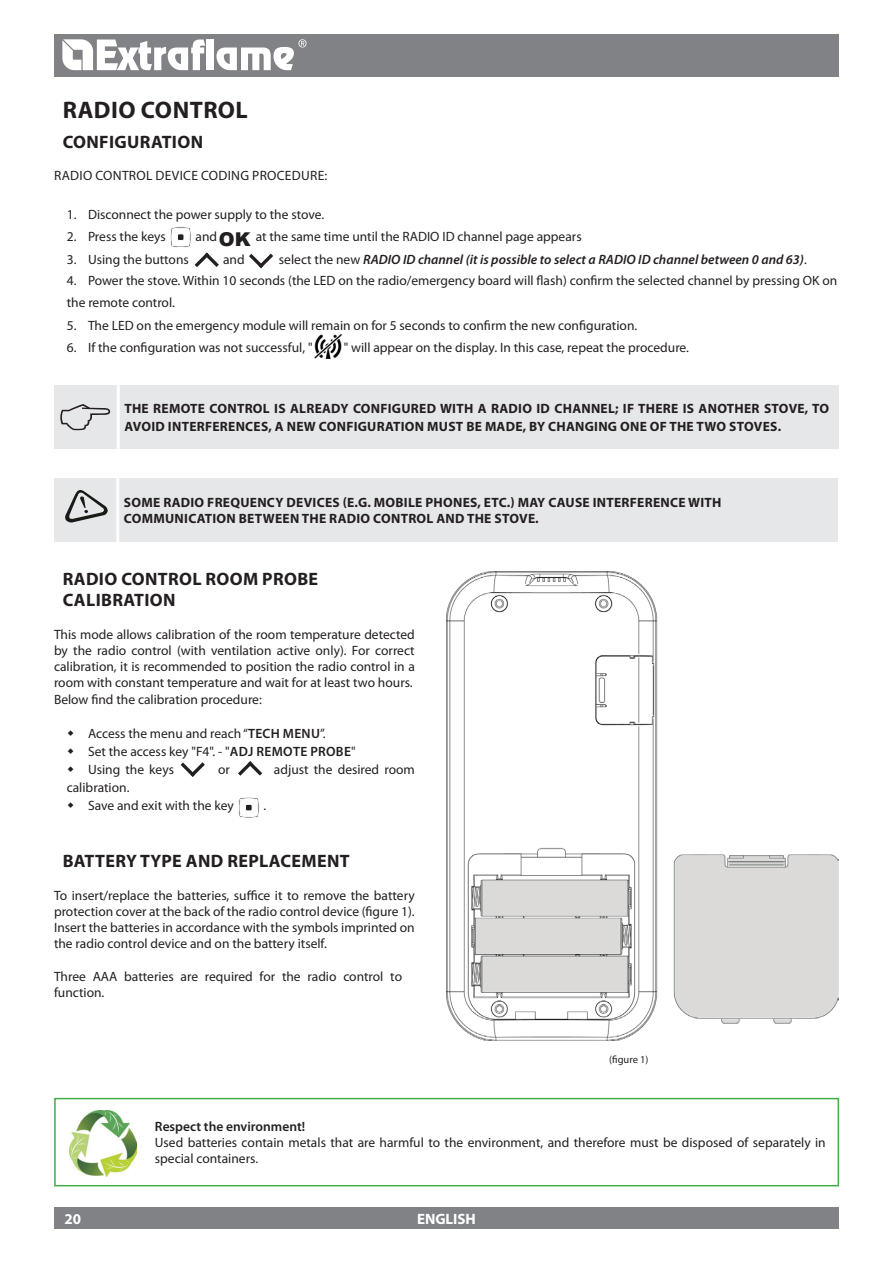
<style>
.page{position:relative;width:893px;height:1263px;background:#fff}
.page>*{position:absolute;margin:0;border:0;box-sizing:border-box;transform-origin:0 0}
.t1{font:700 24px "Myriad Pro";letter-spacing:.02em;color:#231f20}
.t2{font:700 18px/21.6px "Myriad Pro";letter-spacing:.02em;color:#231f20}
.t3{font:900 15.45px "Arial";color:#231f20}
.t4{font:700 15px "Myriad Pro";color:#fff}
.t5{font:13.5px/16.2px "Myriad Pro";color:#231f20}
.t6{font:700 13.5px/16.2px "Myriad Pro";letter-spacing:.02em;color:#231f20}
.t7{font:italic 600 13.5px "Myriad Pro";color:#231f20}
.t8{font:13.5px "Myriad Pro";letter-spacing:.02em;color:#231f20}
.t9{font:600 13.5px "Myriad Pro";color:#231f20}
.t10{font:900 12.75px "Arial";color:#231f20}
.t11{font:10.5px "Myriad Pro";color:#231f20}
.s1{font-family:"Arial";font-weight:900;font-size:19.05px}
.s2{font-weight:400;font-style:normal}
.s3{font-weight:600}
</style>
<div class="page">
<img style="left:446px;top:571px;width:392px;height:470px">
<div style="left:54px;top:34px;width:785px;height:43px;background:#808285"></div>
<div style="left:54px;top:1208px;width:785px;height:21px;background:#808285"></div>
<svg style="left:62px;top:39px;width:143px;height:31px"></svg>
<div style="left:207px;top:40px;width:7px;height:30px;background:#fff"></div>
<svg style="left:216px;top:39px;width:90px;height:31px"></svg>
<div style="left:54px;top:1098px;width:785px;height:88px;border:2px solid #40ae49"></div>
<div style="left:54px;top:478px;width:784px;height:64px;background:#e6e7e9"></div>
<hr style="left:116px;top:478px;width:3px;height:64px;background:#fff">
<svg style="left:65px;top:490px;width:43px;height:33px"></svg>
<img style="left:70px;top:1110px;width:67px;height:66px">
<svg style="left:181px;top:762px;width:24px;height:15px"></svg>
<svg style="left:238px;top:761px;width:24px;height:15px"></svg>
<svg style="left:238px;top:797px;width:21px;height:21px"></svg>
<div style="left:54px;top:385px;width:785px;height:64px;background:#e6e7e9"></div>
<hr style="left:117px;top:385px;width:3px;height:64px;background:#fff">
<svg style="left:170px;top:226px;width:49px;height:41px"></svg>
<svg style="left:249px;top:254px;width:24px;height:14px"></svg>
<img style="left:314px;top:335px;width:28px;height:24px">
<h1 class="t1" style="left:63px;top:94px;width:187px">RADIO CONTROL</h1>
<h2 class="t2" style="left:63px;top:130px;width:12px">CONFIGURATION</h2>
<p class="t8" style="left:54px;top:167px;width:275px">Radio control device coding procedure:</p>
<p class="t5" style="left:67px;top:206px;width:259px">1. Disconnect the power supply to the stove.</p>
<p class="t5" style="left:67px;top:228px;width:101px">2. Press the keys</p>
<p class="t10" style="left:171px;top:254px;width:23px">OK</p>
<p class="t3" style="left:273px;top:177px;width:27px;rotate:-180deg">OK</p>
<p class="t5" style="left:196px;top:228px;width:388px">and<span class="s1">OK</span> at the same time until the RADIO ID channel page appears</p>
<p class="t7" style="left:279px;top:251px;width:529px"><span class="s2">select the new</span> RADIO ID channel (it is possible to select a RADIO ID channel between 0 and 63)<span class="s2">.</span></p>
<p class="t5" style="left:67px;top:272px;width:255px">4. Power the stove. Within 10 seconds (the LED</p>
<p class="t5" style="left:338px;top:272px;width:500px">on the radio/emergency board will flash) confirm the selected channel by pressing OK on</p>
<p class="t5" style="left:67px;top:294px;width:110px">the remote control.</p>
<p class="t5" style="left:67px;top:317px;width:53px">5. The LED</p>
<p class="t5" style="left:137px;top:317px;width:502px">on the emergency module will remain on for 5 seconds to confirm the new configuration.</p>
<p class="t5" style="left:67px;top:339px;width:247px">6. If the configuration was not successful, "</p>
<p class="t5" style="left:344px;top:339px;width:347px">" will appear on the display. In this case, repeat the procedure.</p>
<p class="t5" style="left:223px;top:251px;width:23px">and</p>
<p class="t5" style="left:67px;top:251px;width:124px">3. Using the buttons</p>
<p class="t3" style="left:195px;top:343px;width:27px">OK</p>
<p class="t6" style="left:124px;top:400px;width:9px">THE</p>
<p class="t6" style="left:153px;top:400px;width:10px">REMOTE</p>
<p class="t6" style="left:210px;top:400px;width:10px">CONTROL</p>
<p class="t6" style="left:274px;top:400px;width:26px">IS ALREADY</p>
<p class="t6" style="left:353px;top:400px;width:10px">CONFIGURED</p>
<p class="t6" style="left:440px;top:400px;width:10px">WITH</p>
<p class="t6" style="left:478px;top:400px;width:23px">A RADIO</p>
<p class="t6" style="left:536px;top:400px;width:28px">ID CHANNEL</p>
<p class="t6" style="left:615px;top:400px;width:32px">; IF THERE</p>
<p class="t6" style="left:683px;top:400px;width:26px">IS ANOTHER</p>
<p class="t6" style="left:764px;top:400px;width:17px">STOVE</p>
<p class="t6" style="left:805px;top:400px;width:17px">, TO</p>
<p class="t6" style="left:124px;top:418px;width:9px">AVOID</p>
<p class="t6" style="left:168px;top:418px;width:9px">INTERFERENCE</p>
<p class="t6" style="left:261px;top:418px;width:37px">S, A NEW</p>
<p class="t6" style="left:319px;top:418px;width:9px">CONFIGURATION</p>
<p class="t6" style="left:427px;top:418px;width:68px">MUST BE MADE</p>
<p class="t6" style="left:523px;top:418px;width:35px">, BY CHANGING</p>
<p class="t6" style="left:620px;top:418px;width:10px">ONE</p>
<p class="t6" style="left:650px;top:418px;width:29px">OF THE</p>
<p class="t6" style="left:696px;top:418px;width:11px">TWO</p>
<p class="t6" style="left:729px;top:418px;width:17px">STOVE</p>
<p class="t6" style="left:770px;top:418px;width:12px">S.</p>
<p class="t6" style="left:124px;top:494px;width:599px">SOME RADIO FREQUENCY DEVICES (E.G. MOBILE PHONES, ETC.) MAY CAUSE INTERFERENCE WITH<br>COMMUNICATION BETWEEN THE RADIO CONTROL AND THE STOVE.</p>
<h2 class="t2" style="left:63px;top:567px;width:257px">RADIO CONTROL ROOM PROBE<br>CALIBRATION</h2>
<p class="t5" style="left:54px;top:626px;width:362px">This mode allows calibration of the room temperature detected by the radio control (with ventilation active only). For correct calibration, it is recommended to position the radio control in a room with constant temperature and wait for at least two hours.<br>Below find the calibration procedure:</p>
<p class="t5" style="left:88px;top:724px;width:269px;line-height:18px">Access the menu and reach “<span class="s3">TECH MENU</span>”.<br>Set the access key "F4". - "<span class="s3">ADJ REMOTE PROBE</span>"<br>Using the keys</p>
<p class="t3" style="left:205px;top:686px;width:27px;rotate:-180deg">OK</p>
<p class="t5" style="left:274px;top:761px;width:142px">adjust the desired room</p>
<p class="t5" style="left:218px;top:761px;width:13px">or</p>
<p class="t5" style="left:88px;top:778px;width:147px;line-height:18px;text-indent:-21px">calibration.<br>Save and exit with the key</p>
<p class="t5" style="left:264px;top:797px;width:4px">.</p>
<h2 class="t2" style="left:63px;top:850px;width:289px">BATTERY TYPE AND REPLACEMENT</h2>
<p class="t5" style="left:54px;top:887px;width:362px;text-align:justify">To insert/replace the batteries, suffice it to remove the battery protection cover at the back of the radio control device (figure 1).<br>Insert the batteries in accordance with the symbols imprinted on the radio control device and on the battery itself.</p>
<p class="t5" style="left:54px;top:968px;width:350px">Three AAA batteries are required for the radio control to function.</p>
<p class="t3" style="left:238px;top:852px;width:27px">OK</p>
<p class="t11" style="left:609px;top:1053px;width:41px">(figure 1)</p>
<p class="t9" style="left:155px;top:1118px;width:152px">Respect the environment!</p>
<p class="t5" style="left:155px;top:1134px;width:672px">Used batteries contain metals that are harmful to the environment, and therefore must be disposed of separately in special containers.</p>
<p class="t4" style="left:65px;top:1209px;width:18px">20</p>
<p class="t4" style="left:417px;top:1209px;width:60px">ENGLISH</p>
</div>
